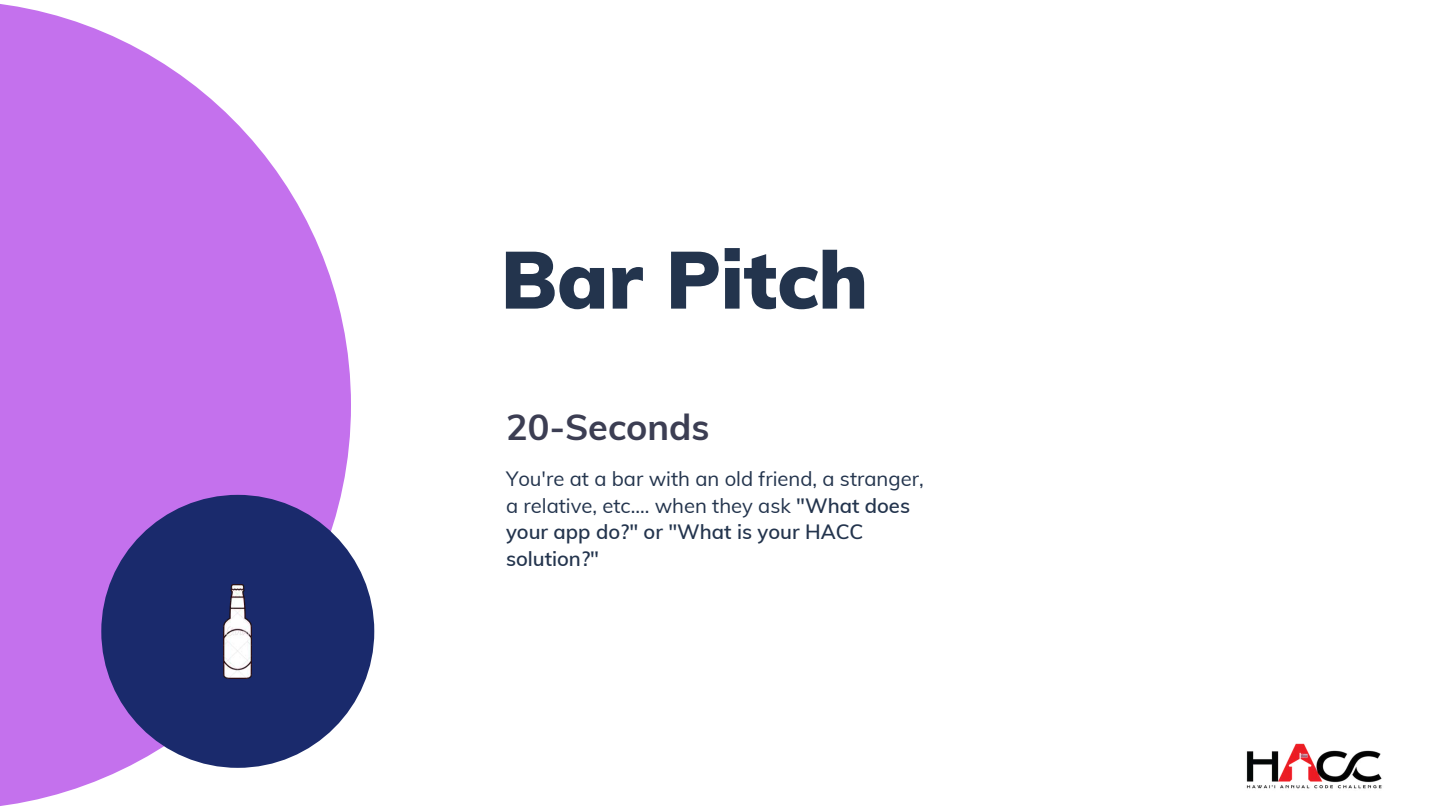
<style>
.page{position:relative;width:1440px;height:810px;background:#fff}
.page>*{position:absolute;margin:0;border:0;box-sizing:border-box;transform-origin:0 0}
.t1{font:900 80px "Muli";color:#23344d}
.t2{font:700 36px "Muli";color:#3c3e53}
.t3{font:20.3px/26.6px "Muli";color:#23344d}
.s1{font-weight:600}
</style>
<div class="page">
<svg style="left:0;top:4px;width:351px;height:802px;fill:#c471ed"></svg>
<div style="left:101px;top:495px;width:273px;height:273px;background:#1a2a6c;border-radius:50%"></div>
<img style="left:224px;top:584px;width:27px;height:94px">
<img style="left:1246px;top:743px;width:136px;height:46px">
<h1 class="t1" style="left:501px;top:228px;width:369px">Bar Pitch</h1>
<h2 class="t2" style="left:506px;top:404px;width:205px">20-Seconds</h2>
<p class="t3" style="left:506px;top:465px;width:419px">You're at a bar with an old friend, a stranger, a relative, etc.... when they ask <span class="s1">"What does your app do?" or "What is your HACC solution?"</span></p>
</div>
